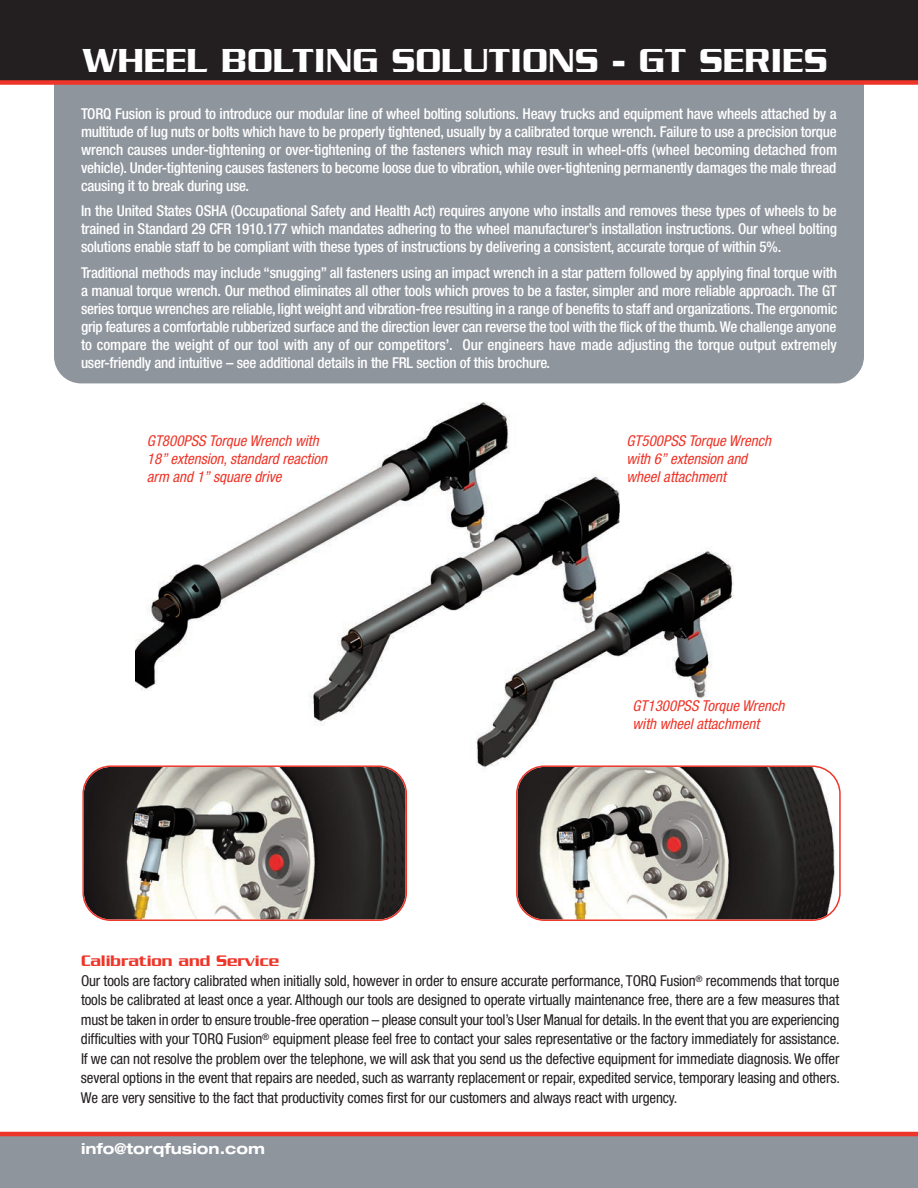
<style>
.page{position:relative;width:918px;height:1188px;background:#fff}
.page>*{position:absolute;margin:0;border:0;box-sizing:border-box;transform-origin:0 0}
.t1{font:500 36px "Serpentine";color:#fff}
.t2{font:500 16.5px "Serpentine";color:#ee3529}
.t3{font:500 condensed 15px/18px "Helvetica Neue LT";letter-spacing:-.015em;color:#fff;text-align:justify}
.t4{font:condensed 15px/19.5px "Helvetica Neue LT";letter-spacing:-.01em;color:#231f20;text-align:justify}
.t5{font:italic condensed 15px/18px "Helvetica Neue LT";color:#ee3529}
.t6{font:700 expanded 15px "Helvetica Neue LT";color:#fff}
</style>
<div class="page">
<img style="left:135px;top:402px;width:598px;height:367px">
<div style="left:54px;top:5px;width:810px;height:378px;background:#8f959d;border-radius:27px"></div>
<div style="left:0;top:0;width:918px;height:81px;background:#231f20"></div>
<div style="left:0;top:1134px;width:918px;height:54px;background:#8f959d"></div>
<div style="left:0;top:80px;width:918px;height:5px;background:#ee3529"></div>
<hr style="left:0;top:1132px;width:918px;height:4px;background:#ee3529">
<svg style="left:82px;top:765px;width:325px;height:156px;background:#77706c"></svg>
<svg style="left:516px;top:765px;width:325px;height:156px"></svg>
<h1 class="t1" style="left:83px;top:49px;width:747px">WHEEL BOLTING SOLUTIONS - GT SERIES</h1>
<p class="t3" style="left:81px;top:106px;width:758px">TORQ Fusion is proud to introduce our modular line of wheel bolting solutions. Heavy trucks and equipment have wheels attached by a multitude of lug nuts or bolts which have to be properly tightened, usually by a calibrated torque wrench. Failure to use a precision torque wrench causes under-tightening or over-tightening of the fasteners which may result in wheel-offs (wheel becoming detached from vehicle). Under-tightening causes fasteners to become loose due to vibration, while over-tightening permanently damages the male thread causing it to break during use.</p>
<p class="t3" style="left:81px;top:203px;width:758px">In the United States OSHA (Occupational Safety and Health Act) requires anyone who installs and removes these types of wheels to be trained in Standard 29 CFR 1910.177 which mandates adhering to the wheel manufacturer’s installation instructions. Our wheel bolting solutions enable staff to be compliant with these types of instructions by delivering a consistent, accurate torque of within 5%.</p>
<p class="t3" style="left:81px;top:265px;width:758px">Traditional methods may include “snugging” all fasteners using an impact wrench in a star pattern followed by applying final torque with a manual torque wrench. Our method eliminates all other tools which proves to be a faster, simpler and more reliable approach. The GT series torque wrenches are reliable, light weight and vibration-free resulting in a range of benefits to staff and organizations. The ergonomic grip features a comfortable rubberized surface and the direction lever can reverse the tool with the flick of the thumb. We challenge anyone to compare the weight of our tool with any of our competitors’. Our engineers have made adjusting the torque output extremely user-friendly and intuitive – see additional details in the FRL section of this brochure.</p>
<p class="t5" style="left:147px;top:433px;width:182px">GT800PSS Torque Wrench with<br>18” extension, standard reaction arm and 1” square drive</p>
<p class="t5" style="left:627px;top:433px;width:146px">GT500PSS Torque Wrench with 6” extension and wheel attachment</p>
<p class="t5" style="left:633px;top:698px;width:153px">GT1300PSS Torque Wrench with wheel attachment</p>
<p class="t2" style="left:81px;top:956px;width:200px">Calibration and Service</p>
<p class="t4" style="left:81px;top:972px;width:761px">Our tools are factory calibrated when initially sold, however in order to ensure accurate performance, TORQ Fusion<sup>®</sup> recommends that torque tools be calibrated at least once a year. Although our tools are designed to operate virtually maintenance free, there are a few measures that must be taken in order to ensure trouble-free operation – please consult your tool’s User Manual for details. In the event that you are experiencing difficulties with your TORQ Fusion<sup>®</sup> equipment please feel free to contact your sales representative or the factory immediately for assistance.<br>If we can not resolve the problem over the telephone, we will ask that you send us the defective equipment for immediate diagnosis. We offer several options in the event that repairs are needed, such as warranty replacement or repair, expedited service, temporary leasing and others.<br>We are very sensitive to the fact that productivity comes first for our customers and always react with urgency.</p>
<p class="t6" style="left:81px;top:1143px;width:185px">info@torqfusion.com</p>
</div>
